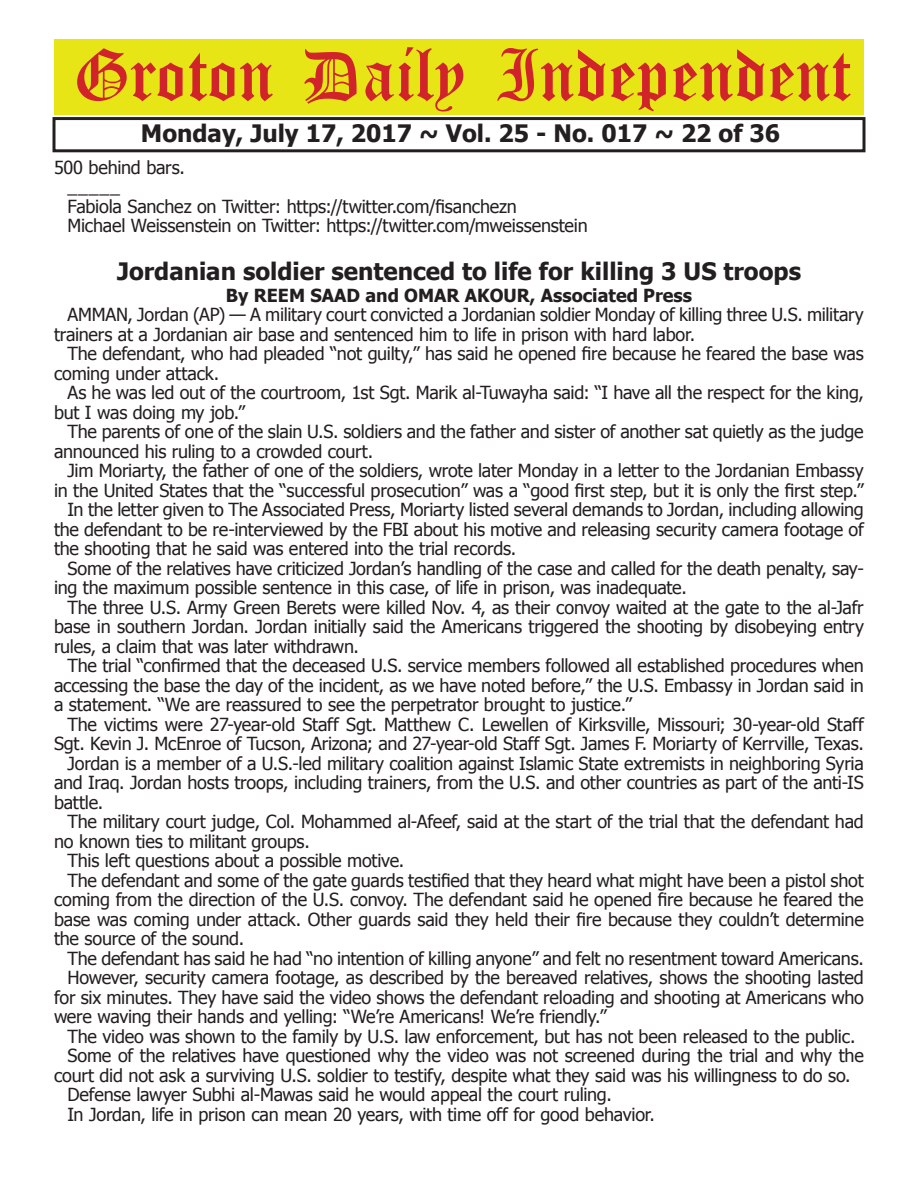
<style>
.page{position:relative;width:918px;height:1188px;background:#fff}
.page>*{position:absolute;margin:0;border:0;box-sizing:border-box;transform-origin:0 0}
.t1{font:54px "Old English Five";color:#d1232a}
.t2{font:700 24px "Tahoma";color:#231f20}
.t3{font:18px/19.5px "Tahoma";letter-spacing:-.015em;color:#231f20}
.t4{font:700 18px "Tahoma";color:#231f20}
</style>
<div class="page">
<div style="left:52px;top:117px;width:814px;height:35px;border:3px solid #231f20"></div>
<div style="left:54px;top:40px;width:810px;height:75px;background:#e7e515"></div>
<h1 class="t1" style="left:73px;top:50px;width:779px">Groton Daily Independent</h1>
<h2 class="t2" style="left:141px;top:116px;width:641px">Monday, July 17, 2017 ~ Vol. 25 - No. 017 ~ 22 of 36</h2>
<p class="t3" style="left:68px;top:156px;width:522px;text-indent:-14px">500 behind bars.<br>_____<br>Fabiola Sanchez on Twitter: https://twitter.com/fisanchezn<br>Michael Weissenstein on Twitter: https://twitter.com/mweissenstein</p>
<h2 class="t2" style="left:117px;top:255px;width:686px">Jordanian soldier sentenced to life for killing 3 US troops</h2>
<p class="t4" style="left:226px;top:283px;width:468px">By REEM SAAD and OMAR AKOUR, Associated Press</p>
<p class="t3" style="left:54px;top:304px;width:811px;text-indent:14px">AMMAN, Jordan (AP) — A military court convicted a Jordanian soldier Monday of killing three U.S. military trainers at a Jordanian air base and sentenced him to life in prison with hard labor.</p>
<p class="t3" style="left:54px;top:343px;width:811px;text-indent:14px">The defendant, who had pleaded “not guilty,” has said he opened fire because he feared the base was coming under attack.</p>
<p class="t3" style="left:54px;top:382px;width:811px;text-indent:14px">As he was led out of the courtroom, 1st Sgt. Marik al-Tuwayha said: “I have all the respect for the king, but I was doing my job.”</p>
<p class="t3" style="left:54px;top:421px;width:811px;text-indent:14px">The parents of one of the slain U.S. soldiers and the father and sister of another sat quietly as the judge announced his ruling to a crowded court.</p>
<p class="t3" style="left:68px;top:460px;width:798px">Jim Moriarty, the father of one of the soldiers, wrote later Monday in a letter to the Jordanian Embassy</p>
<p class="t3" style="left:54px;top:480px;width:811px">in the United States that the “successful prosecution” was a “good first step, but it is only the first step.”</p>
<p class="t3" style="left:68px;top:499px;width:798px">In the letter given to The Associated Press, Moriarty listed several demands to Jordan, including allowing</p>
<p class="t3" style="left:54px;top:519px;width:811px">the defendant to be re-interviewed by the FBI about his motive and releasing security camera footage of</p>
<p class="t3" style="left:54px;top:538px;width:464px">the shooting that he said was entered into the trial records.</p>
<p class="t3" style="left:68px;top:558px;width:798px">Some of the relatives have criticized Jordan’s handling of the case and called for the death penalty, say-</p>
<p class="t3" style="left:54px;top:577px;width:634px">ing the maximum possible sentence in this case, of life in prison, was inadequate.</p>
<p class="t3" style="left:68px;top:597px;width:798px">The three U.S. Army Green Berets were killed Nov. 4, as their convoy waited at the gate to the al-Jafr</p>
<p class="t3" style="left:54px;top:616px;width:812px">base in southern Jordan. Jordan initially said the Americans triggered the shooting by disobeying entry</p>
<p class="t3" style="left:54px;top:636px;width:306px">rules, a claim that was later withdrawn.</p>
<p class="t3" style="left:68px;top:655px;width:798px">The trial “confirmed that the deceased U.S. service members followed all established procedures when</p>
<p class="t3" style="left:54px;top:675px;width:811px">accessing the base the day of the incident, as we have noted before,” the U.S. Embassy in Jordan said in</p>
<p class="t3" style="left:54px;top:694px;width:580px">a statement. “We are reassured to see the perpetrator brought to justice.”</p>
<p class="t3" style="left:68px;top:714px;width:798px">The victims were 27-year-old Staff Sgt. Matthew C. Lewellen of Kirksville, Missouri; 30-year-old Staff</p>
<p class="t3" style="left:54px;top:733px;width:811px">Sgt. Kevin J. McEnroe of Tucson, Arizona; and 27-year-old Staff Sgt. James F. Moriarty of Kerrville, Texas.</p>
<p class="t3" style="left:68px;top:753px;width:798px">Jordan is a member of a U.S.-led military coalition against Islamic State extremists in neighboring Syria</p>
<p class="t3" style="left:54px;top:772px;width:811px">and Iraq. Jordan hosts troops, including trainers, from the U.S. and other countries as part of the anti-IS</p>
<p class="t3" style="left:54px;top:792px;width:51px">battle.</p>
<p class="t3" style="left:68px;top:811px;width:798px">The military court judge, Col. Mohammed al-Afeef, said at the start of the trial that the defendant had</p>
<p class="t3" style="left:54px;top:831px;width:257px">no known ties to militant groups.</p>
<p class="t3" style="left:68px;top:850px;width:338px">This left questions about a possible motive.</p>
<p class="t3" style="left:68px;top:870px;width:798px">The defendant and some of the gate guards testified that they heard what might have been a pistol shot</p>
<p class="t3" style="left:54px;top:889px;width:811px">coming from the direction of the U.S. convoy. The defendant said he opened fire because he feared the</p>
<p class="t3" style="left:54px;top:909px;width:811px">base was coming under attack. Other guards said they held their fire because they couldn’t determine</p>
<p class="t3" style="left:54px;top:928px;width:192px">the source of the sound.</p>
<p class="t3" style="left:68px;top:948px;width:798px">The defendant has said he had “no intention of killing anyone” and felt no resentment toward Americans.</p>
<p class="t3" style="left:68px;top:967px;width:798px">However, security camera footage, as described by the bereaved relatives, shows the shooting lasted</p>
<p class="t3" style="left:54px;top:987px;width:812px">for six minutes. They have said the video shows the defendant reloading and shooting at Americans who</p>
<p class="t3" style="left:54px;top:1006px;width:554px">were waving their hands and yelling: “We’re Americans! We’re friendly.”</p>
<p class="t3" style="left:68px;top:1026px;width:789px">The video was shown to the family by U.S. law enforcement, but has not been released to the public.</p>
<p class="t3" style="left:68px;top:1045px;width:798px">Some of the relatives have questioned why the video was not screened during the trial and why the</p>
<p class="t3" style="left:54px;top:1065px;width:798px">court did not ask a surviving U.S. soldier to testify, despite what they said was his willingness to do so.</p>
<p class="t3" style="left:68px;top:1084px;width:546px">Defense lawyer Subhi al-Mawas said he would appeal the court ruling.</p>
<p class="t3" style="left:68px;top:1104px;width:589px">In Jordan, life in prison can mean 20 years, with time off for good behavior.</p>
</div>
